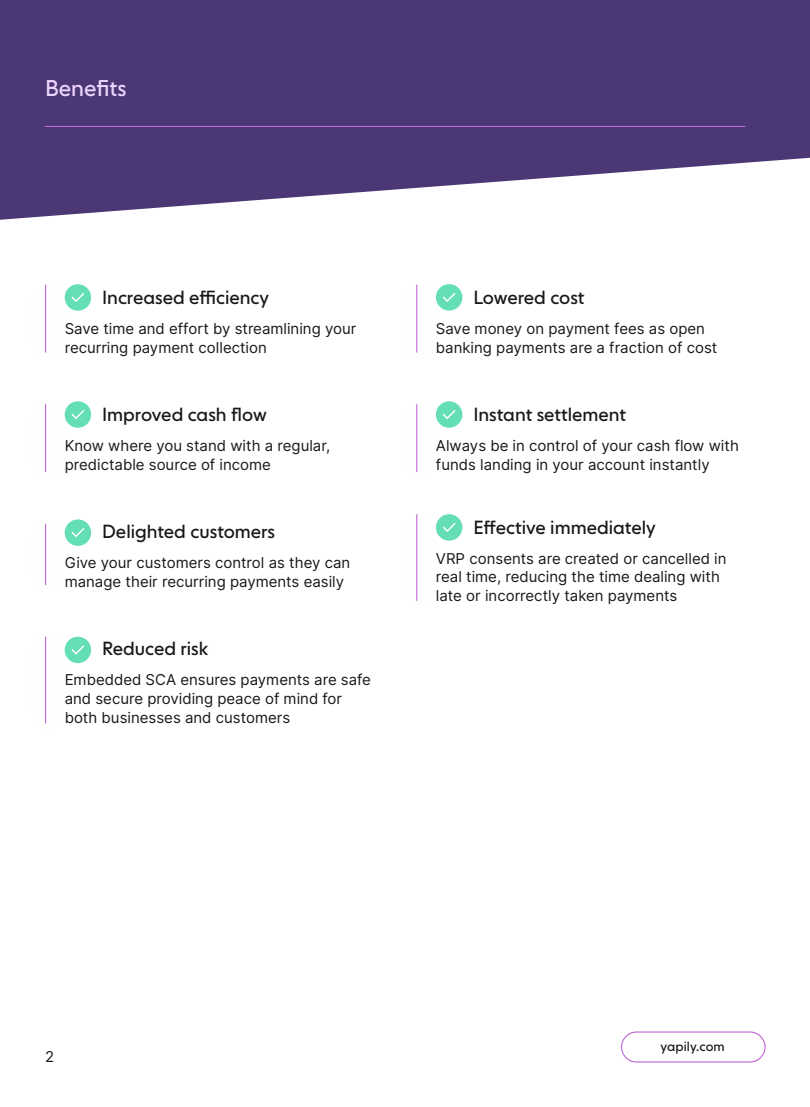
<style>
.page{position:relative;width:810px;height:1107px;background:#fff}
.page>*{position:absolute;margin:0;border:0;box-sizing:border-box;transform-origin:0 0}
.t1{font:22.5px "NEXT Book";color:#edd4ff}
.t2{font:18.75px "NEXT Book";color:#181918}
.t3{font:15px/18.8px "Inter";color:#181918}
.t4{font:13.12px "NEXT Book";letter-spacing:.01em;color:#181918}
</style>
<div class="page">
<svg style="left:0;top:0;width:810px;height:220px;background:#645387"></svg>
<hr style="left:45px;top:126px;width:700px;height:1px;background:#c065d5">
<div style="left:621px;top:1031px;width:145px;height:32px;border:1px solid #c065d5;border-radius:15px"></div>
<hr style="left:45px;top:285px;width:1px;height:68px;background:#c065d5">
<hr style="left:45px;top:404px;width:1px;height:68px;background:#c065d5">
<hr style="left:45px;top:524px;width:1px;height:61px;background:#c065d5">
<hr style="left:45px;top:637px;width:1px;height:86px;background:#c065d5">
<hr style="left:416px;top:285px;width:1px;height:68px;background:#c065d5">
<hr style="left:416px;top:404px;width:1px;height:68px;background:#c065d5">
<hr style="left:416px;top:514px;width:1px;height:87px;background:#c065d5">
<div style="left:436px;top:514px;width:26px;height:27px;background:#63dfb3;border-radius:50%"></div>
<svg style="left:443px;top:523px;width:13px;height:9px"></svg>
<div style="left:436px;top:284px;width:26px;height:27px;background:#63dfb3;border-radius:50%"></div>
<svg style="left:443px;top:293px;width:13px;height:9px"></svg>
<div style="left:65px;top:284px;width:26px;height:27px;background:#63dfb3;border-radius:50%"></div>
<svg style="left:71px;top:293px;width:13px;height:9px"></svg>
<div style="left:65px;top:401px;width:26px;height:27px;background:#63dfb3;border-radius:50%"></div>
<svg style="left:71px;top:410px;width:13px;height:9px"></svg>
<div style="left:436px;top:401px;width:26px;height:27px;background:#63dfb3;border-radius:50%"></div>
<svg style="left:443px;top:410px;width:13px;height:9px"></svg>
<div style="left:65px;top:637px;width:26px;height:26px;background:#63dfb3;border-radius:50%"></div>
<svg style="left:71px;top:645px;width:13px;height:10px"></svg>
<div style="left:65px;top:519px;width:26px;height:27px;background:#63dfb3;border-radius:50%"></div>
<svg style="left:71px;top:528px;width:13px;height:9px"></svg>
<h1 class="t1" style="left:45px;top:75px;width:83px">Benefits</h1>
<p class="t2" style="left:102px;top:286px;width:168px">Increased efficiency</p>
<p class="t3" style="left:65px;top:319px;width:293px">Save time and effort by streamlining your recurring payment collection</p>
<p class="t2" style="left:102px;top:403px;width:166px">Improved cash flow</p>
<p class="t3" style="left:65px;top:436px;width:267px">Know where you stand with a regular, predictable source of income</p>
<p class="t2" style="left:102px;top:520px;width:175px">Delighted customers</p>
<p class="t3" style="left:65px;top:553px;width:287px">Give your customers control as they can manage their recurring payments easily</p>
<p class="t2" style="left:102px;top:637px;width:108px">Reduced risk</p>
<p class="t3" style="left:65px;top:670px;width:308px">Embedded SCA ensures payments are safe and secure providing peace of mind for both businesses and customers</p>
<p class="t2" style="left:473px;top:286px;width:113px">Lowered cost</p>
<p class="t3" style="left:436px;top:319px;width:283px">Save money on payment fees as open banking payments are a fraction of cost</p>
<p class="t2" style="left:473px;top:403px;width:154px">Instant settlement</p>
<p class="t3" style="left:436px;top:436px;width:305px">Always be in control of your cash flow with funds landing in your account instantly</p>
<p class="t2" style="left:473px;top:516px;width:184px">Effective immediately</p>
<p class="t3" style="left:436px;top:549px;width:292px">VRP consents are created or cancelled in real time, reducing the time dealing with late or incorrectly taken payments</p>
<p class="t3" style="left:45px;top:1047px;width:11px">2</p>
<p class="t4" style="left:660px;top:1039px;width:66px">yapily.com</p>
</div>
